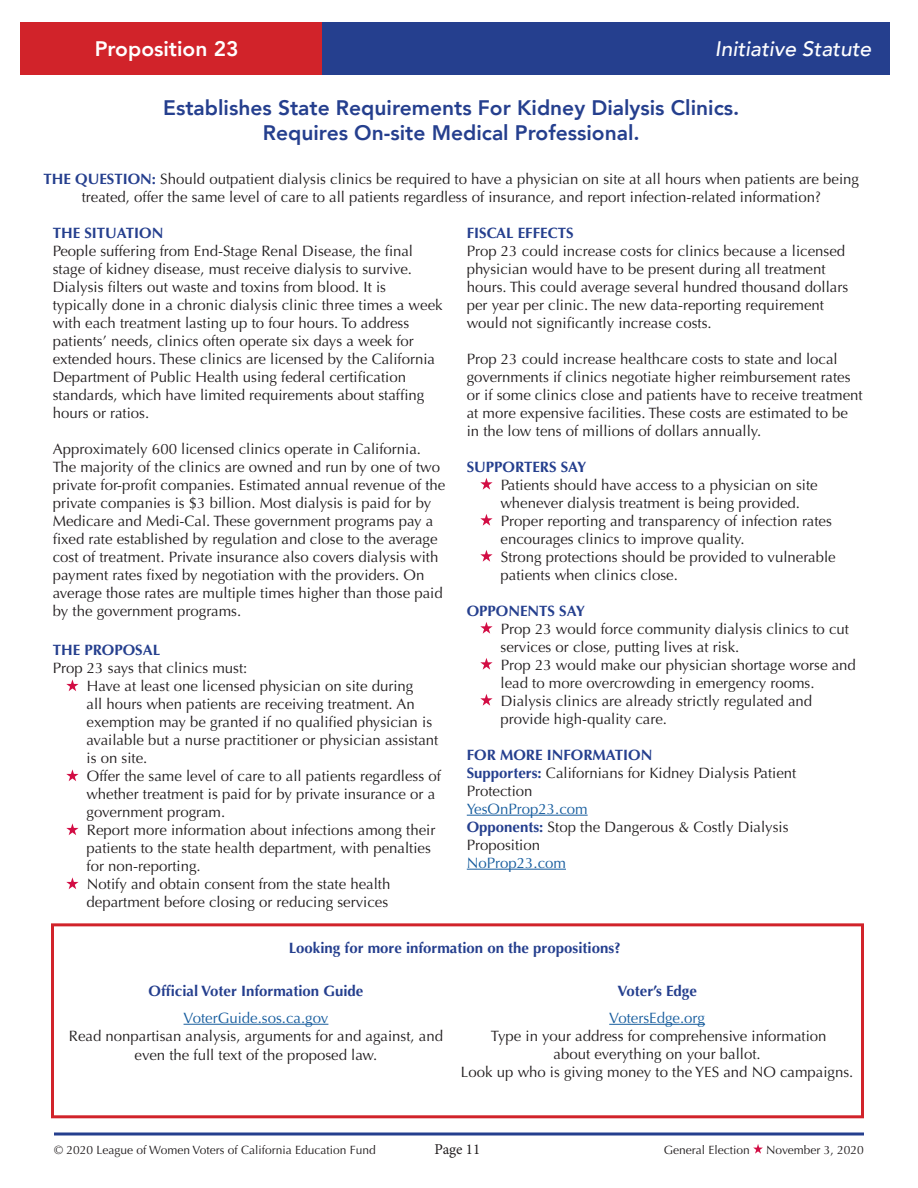
<style>
.page{position:relative;width:918px;height:1188px;background:#fff}
.page>*{position:absolute;margin:0;border:0;box-sizing:border-box;transform-origin:0 0}
.t1{font:800 21px "Avenir";color:#253f8e}
.t2{font:italic 500 21px "Avenir";color:#fff}
.t3{font:800 21px "Avenir";color:#fff}
.t4{font:15px/18px "Optima";color:#231f20}
.t5{font:700 15px "Optima";color:#253f8e}
.t6{font:15px "Optima";color:#175d9e}
.t7{font:15px "Minion Pro";letter-spacing:-.005em;color:#231f20}
.t8{font:12px "Optima";color:#231f20}
.s1{font-weight:700;color:#253f8e}
</style>
<div class="page">
<svg style="left:54px;top:1132px;width:810px;height:4px;background:#5b6eaa"></svg>
<svg style="left:753px;top:1144px;width:10px;height:10px"></svg>
<div style="left:322px;top:22px;width:568px;height:53px;background:#253f8e"></div>
<div style="left:20px;top:22px;width:302px;height:53px;background:#d1232a"></div>
<svg style="left:66px;top:679px;width:13px;height:12px"></svg>
<svg style="left:66px;top:769px;width:13px;height:12px"></svg>
<svg style="left:66px;top:823px;width:13px;height:12px"></svg>
<svg style="left:66px;top:877px;width:13px;height:12px"></svg>
<hr style="left:467px;top:815px;width:121px;height:1px;background:#175d9e">
<hr style="left:467px;top:869px;width:99px;height:1px;background:#175d9e">
<svg style="left:480px;top:478px;width:13px;height:12px"></svg>
<svg style="left:480px;top:514px;width:13px;height:12px"></svg>
<svg style="left:480px;top:550px;width:13px;height:12px"></svg>
<svg style="left:480px;top:622px;width:13px;height:12px"></svg>
<svg style="left:480px;top:658px;width:13px;height:12px"></svg>
<svg style="left:480px;top:694px;width:13px;height:12px"></svg>
<div style="left:51px;top:923px;width:813px;height:195px;border:3px solid #d1232a"></div>
<hr style="left:184px;top:1024px;width:144px;height:1px;background:#175d9e">
<hr style="left:609px;top:1024px;width:96px;height:1px;background:#175d9e">
<p class="t3" style="left:95px;top:33px;width:145px">Proposition 23</p>
<p class="t2" style="left:715px;top:37px;width:158px">Initiative Statute</p>
<p class="t1" style="left:163px;top:92px;width:578px">Establishes State Requirements For Kidney Dialysis Clinics.</p>
<p class="t1" style="left:263px;top:117px;width:378px">Requires On-site Medical Professional.</p>
<p class="t4" style="left:44px;top:170px;width:817px;text-align:center"><span class="s1">THE QUESTION:</span> Should outpatient dialysis clinics be required to have a physician on site at all hours when patients are being treated, offer the same level of care to all patients regardless of insurance, and report infection-related information?</p>
<p class="t5" style="left:53px;top:224px;width:112px">THE SITUATION</p>
<p class="t4" style="left:53px;top:242px;width:391px">People suffering from End-Stage Renal Disease, the final stage of kidney disease, must receive dialysis to survive.<br>Dialysis filters out waste and toxins from blood. It is typically done in a chronic dialysis clinic three times a week with each treatment lasting up to four hours. To address patients’ needs, clinics often operate six days a week for extended hours. These clinics are licensed by the California Department of Public Health using federal certification standards, which have limited requirements about staffing hours or ratios.</p>
<p class="t4" style="left:53px;top:440px;width:394px">Approximately 600 licensed clinics operate in California.<br>The majority of the clinics are owned and run by one of two private for-profit companies. Estimated annual revenue of the private companies is $3 billion. Most dialysis is paid for by Medicare and Medi-Cal. These government programs pay a fixed rate established by regulation and close to the average cost of treatment. Private insurance also covers dialysis with payment rates fixed by negotiation with the providers. On average those rates are multiple times higher than those paid by the government programs.</p>
<p class="t5" style="left:53px;top:641px;width:109px">THE PROPOSAL</p>
<p class="t4" style="left:53px;top:659px;width:196px">Prop 23 says that clinics must:</p>
<p class="t4" style="left:87px;top:677px;width:353px">Have at least one licensed physician on site during<br>all hours when patients are receiving treatment. An exemption may be granted if no qualified physician is available but a nurse practitioner or physician assistant is on site.</p>
<p class="t4" style="left:87px;top:767px;width:356px">Offer the same level of care to all patients regardless of whether treatment is paid for by private insurance or a government program.</p>
<p class="t4" style="left:87px;top:821px;width:350px">Report more information about infections among their patients to the state health department, with penalties for non-reporting.</p>
<p class="t4" style="left:87px;top:875px;width:305px">Notify and obtain consent from the state health department before closing or reducing services</p>
<p class="t5" style="left:467px;top:224px;width:108px">FISCAL EFFECTS</p>
<p class="t4" style="left:467px;top:242px;width:383px">Prop 23 could increase costs for clinics because a licensed physician would have to be present during all treatment hours. This could average several hundred thousand dollars per year per clinic. The new data-reporting requirement would not significantly increase costs.</p>
<p class="t4" style="left:467px;top:350px;width:397px">Prop 23 could increase healthcare costs to state and local governments if clinics negotiate higher reimbursement rates or if some clinics close and patients have to receive treatment at more expensive facilities. These costs are estimated to be in the low tens of millions of dollars annually.</p>
<p class="t5" style="left:467px;top:458px;width:121px">SUPPORTERS SAY</p>
<p class="t4" style="left:501px;top:476px;width:319px">Patients should have access to a physician on site whenever dialysis treatment is being provided.</p>
<p class="t4" style="left:501px;top:512px;width:333px">Proper reporting and transparency of infection rates encourages clinics to improve quality.</p>
<p class="t4" style="left:501px;top:548px;width:337px">Strong protections should be provided to vulnerable patients when clinics close.</p>
<p class="t5" style="left:467px;top:602px;width:120px">OPPONENTS SAY</p>
<p class="t4" style="left:501px;top:620px;width:350px">Prop 23 would force community dialysis clinics to cut services or close, putting lives at risk.</p>
<p class="t4" style="left:501px;top:656px;width:357px">Prop 23 would make our physician shortage worse and lead to more overcrowding in emergency rooms.</p>
<p class="t4" style="left:501px;top:692px;width:313px">Dialysis clinics are already strictly regulated and provide high-quality care.</p>
<p class="t5" style="left:467px;top:746px;width:187px">FOR MORE INFORMATION</p>
<p class="t4" style="left:467px;top:764px;width:331px"><span class="s1">Supporters:</span> Californians for Kidney Dialysis Patient<br>Protection</p>
<p class="t6" style="left:467px;top:800px;width:122px">YesOnProp23.com</p>
<p class="t4" style="left:467px;top:818px;width:323px"><span class="s1">Opponents:</span> Stop the Dangerous &amp; Costly Dialysis<br>Proposition</p>
<p class="t6" style="left:467px;top:854px;width:101px">NoProp23.com</p>
<p class="t5" style="left:289px;top:939px;width:334px">Looking for more information on the propositions?</p>
<p class="t5" style="left:149px;top:982px;width:216px">Official Voter Information Guide</p>
<p class="t6" style="left:184px;top:1009px;width:146px">VoterGuide.sos.ca.gov</p>
<p class="t4" style="left:69px;top:1026px;width:376px;line-height:19.5px;text-align:center">Read nonpartisan analysis, arguments for and against, and even the full text of the proposed law.</p>
<p class="t5" style="left:617px;top:982px;width:81px">Voter’s Edge</p>
<p class="t6" style="left:609px;top:1009px;width:97px">VotersEdge.org</p>
<p class="t4" style="left:491px;top:1027px;width:337px">Type in your address for comprehensive information</p>
<p class="t4" style="left:554px;top:1045px;width:209px">about everything on your ballot.</p>
<p class="t4" style="left:461px;top:1063px;width:394px">Look up who is giving money to the YES and NO campaigns.</p>
<p class="t8" style="left:54px;top:1143px;width:323px">© 2020 League of Women Voters of California Education Fund</p>
<p class="t7" style="left:435px;top:1139px;width:47px">Page 11</p>
<p class="t8" style="left:664px;top:1143px;width:87px">General Election</p>
<p class="t8" style="left:766px;top:1143px;width:99px">November 3, 2020</p>
</div>
